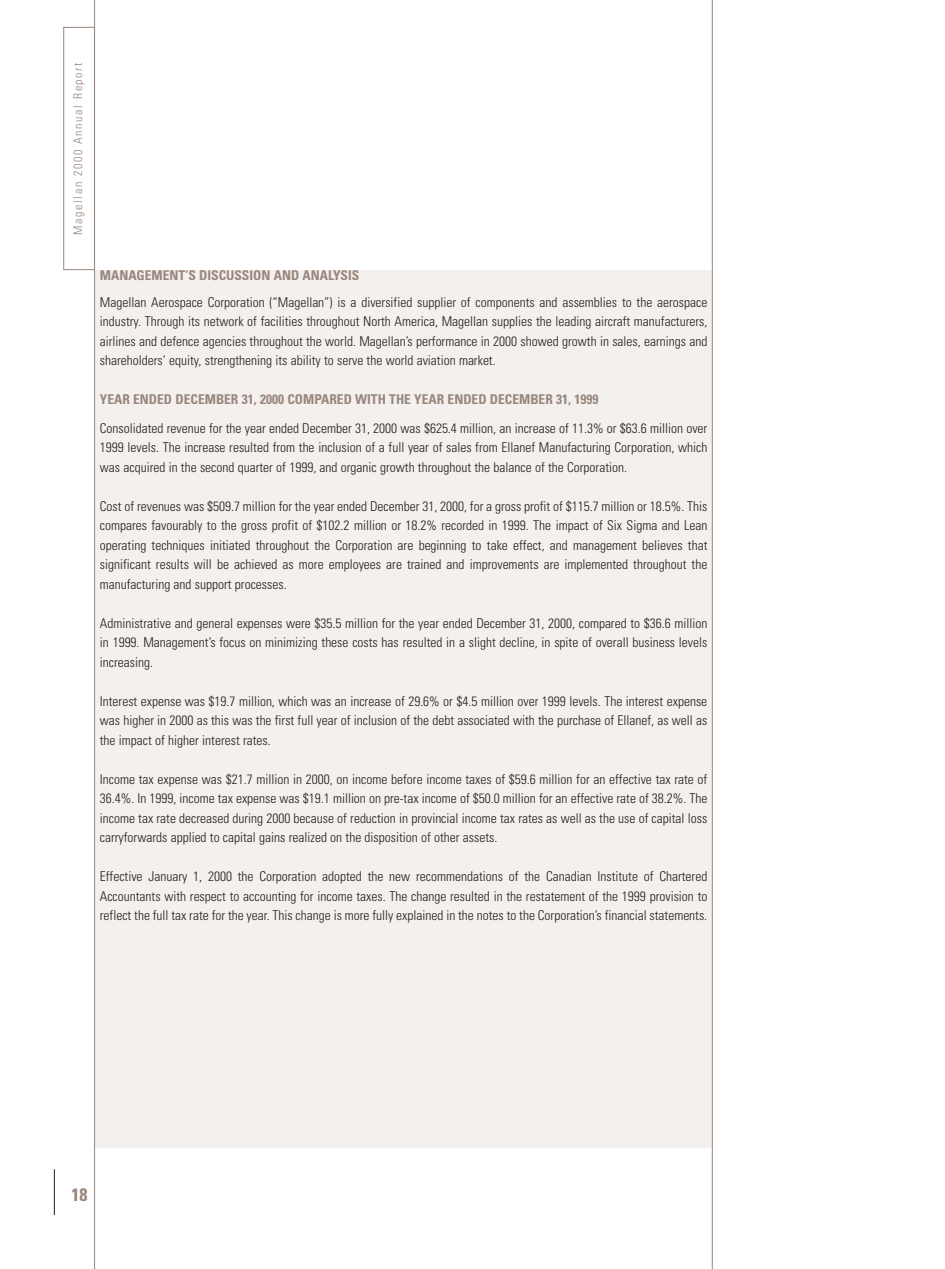
<style>
.page{position:relative;width:945px;height:1269px;background:#fff}
.page>*{position:absolute;margin:0;border:0;box-sizing:border-box;transform-origin:0 0}
.t1{font:700 condensed 18px "Univers";color:#99877d}
.t2{font:300 condensed 13.5px/19.5px "Univers";color:#231f20;text-align:justify}
.t3{font:700 condensed 13.5px "Univers";color:#99877d}
.t4{font:300 condensed 12px "Univers";letter-spacing:.135em;color:#99877d}
</style>
<div class="page">
<hr style="left:54px;top:1169px;width:1px;height:46px;background:#231f20">
<div style="left:94px;top:270px;width:619px;height:878px;background:#f3f0ee"></div>
<hr style="left:712px;top:0;width:1px;height:1269px;background:#99877d">
<div style="left:63px;top:27px;width:32px;height:243px;border:1px solid #99877d"></div>
<hr style="left:94px;top:0;width:1px;height:1269px;background:#99877d">
<p class="t4" style="left:73px;top:235px;width:174px;rotate:-90deg">Magellan 2000 Annual Report</p>
<p class="t3" style="left:100px;top:270px;width:261px">MANAGEMENT’S DISCUSSION AND ANALYSIS</p>
<p class="t2" style="left:100px;top:294px;width:609px">Magellan Aerospace Corporation (“Magellan”) is a diversified supplier of components and assemblies to the aerospace industry. Through its network of facilities throughout North America, Magellan supplies the leading aircraft manufacturers, airlines and defence agencies throughout the world. Magellan’s performance in 2000 showed growth in sales, earnings and shareholders’ equity, strengthening its ability to serve the world aviation market.</p>
<p class="t3" style="left:100px;top:394px;width:500px">YEAR ENDED DECEMBER 31, 2000 COMPARED WITH THE YEAR ENDED DECEMBER 31, 1999</p>
<p class="t2" style="left:100px;top:420px;width:609px">Consolidated revenue for the year ended December 31, 2000 was $625.4 million, an increase of 11.3% or $63.6 million over 1999 levels. The increase resulted from the inclusion of a full year of sales from Ellanef Manufacturing Corporation, which was acquired in the second quarter of 1999, and organic growth throughout the balance of the Corporation.</p>
<p class="t2" style="left:100px;top:498px;width:609px">Cost of revenues was $509.7 million for the year ended December 31, 2000, for a gross profit of $115.7 million or 18.5%. This compares favourably to the gross profit of $102.2 million or 18.2% recorded in 1999. The impact of Six Sigma and Lean operating techniques initiated throughout the Corporation are beginning to take effect, and management believes that significant results will be achieved as more employees are trained and improvements are implemented throughout the manufacturing and support processes.</p>
<p class="t2" style="left:100px;top:615px;width:609px">Administrative and general expenses were $35.5 million for the year ended December 31, 2000, compared to $36.6 million in 1999. Management’s focus on minimizing these costs has resulted in a slight decline, in spite of overall business levels increasing.</p>
<p class="t2" style="left:100px;top:693px;width:609px">Interest expense was $19.7 million, which was an increase of 29.6% or $4.5 million over 1999 levels. The interest expense was higher in 2000 as this was the first full year of inclusion of the debt associated with the purchase of Ellanef, as well as the impact of higher interest rates.</p>
<p class="t2" style="left:100px;top:771px;width:609px">Income tax expense was $21.7 million in 2000, on income before income taxes of $59.6 million for an effective tax rate of 36.4%. In 1999, income tax expense was $19.1 million on pre-tax income of $50.0 million for an effective rate of 38.2%. The income tax rate decreased during 2000 because of reduction in provincial income tax rates as well as the use of capital loss carryforwards applied to capital gains realized on the disposition of other assets.</p>
<p class="t2" style="left:100px;top:868px;width:609px">Effective January 1, 2000 the Corporation adopted the new recommendations of the Canadian Institute of Chartered Accountants with respect to accounting for income taxes. The change resulted in the restatement of the 1999 provision to reflect the full tax rate for the year. This change is more fully explained in the notes to the Corporation’s financial statements.</p>
<h1 class="t1" style="left:71px;top:1188px;width:17px">18</h1>
</div>
